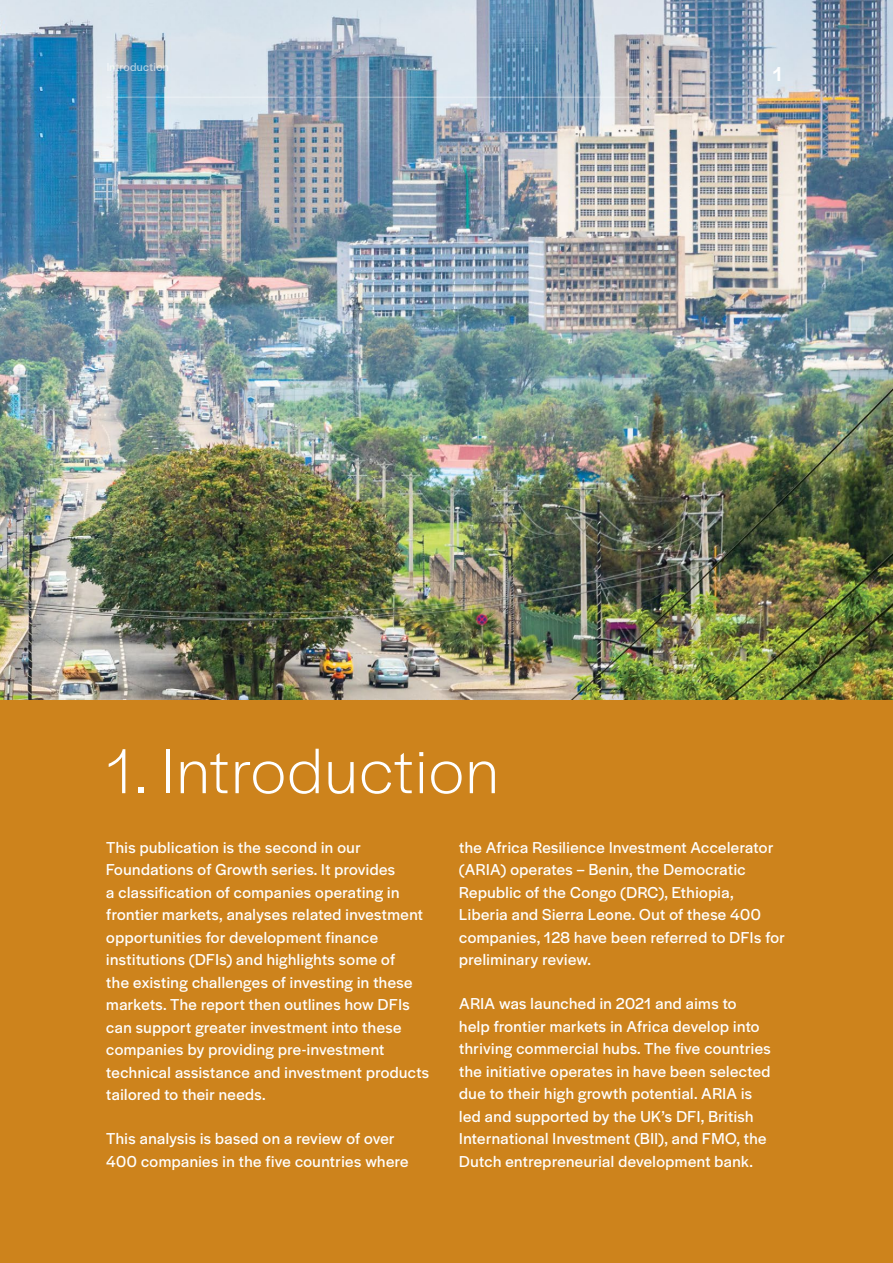
<style>
.page{position:relative;width:893px;height:1263px;background:#cd831c}
.page>*{position:absolute;margin:0;border:0;box-sizing:border-box;transform-origin:0 0}
.t1{font:300 66px "Halyard Display";letter-spacing:.03em;color:#fff}
.t2{font:500 21px "Halyard Display";color:#fff}
.t3{font:16.5px/22.5px "Halyard Display";letter-spacing:.03em;color:#fff}
.t4{font:12px "Halyard Display";letter-spacing:.03em;color:#fff}
</style>
<div class="page">
<img style="left:0;top:0;width:893px;height:699px">
<hr style="left:106px;top:97px;width:681px;height:1px;background:#fff">
<p class="t4" style="left:106px;top:58px;width:64px">Introduction</p>
<h1 class="t1" style="left:106px;top:725px;width:394px">1. Introduction</h1>
<p class="t2" style="left:773px;top:59px;width:11px">1</p>
<p class="t3" style="left:106px;top:835px;width:324px">This publication is the second in our Foundations of Growth series. It provides<br>a classification of companies operating in frontier markets, analyses related investment opportunities for development finance institutions (DFIs) and highlights some of<br>the existing challenges of investing in these markets. The report then outlines how DFIs can support greater investment into these companies by providing pre-investment technical assistance and investment products tailored to their needs.</p>
<p class="t3" style="left:106px;top:1126px;width:304px">This analysis is based on a review of over<br>400 companies in the five countries where</p>
<p class="t3" style="left:459px;top:835px;width:327px">the Africa Resilience Investment Accelerator (ARIA) operates – Benin, the Democratic Republic of the Congo (DRC), Ethiopia, Liberia and Sierra Leone. Out of these 400 companies, 128 have been referred to DFIs for preliminary review.</p>
<p class="t3" style="left:459px;top:991px;width:313px">ARIA was launched in 2021 and aims to help frontier markets in Africa develop into thriving commercial hubs. The five countries the initiative operates in have been selected due to their high growth potential. ARIA is led and supported by the UK’s DFI, British International Investment (BII), and FMO, the Dutch entrepreneurial development bank.</p>
</div>
